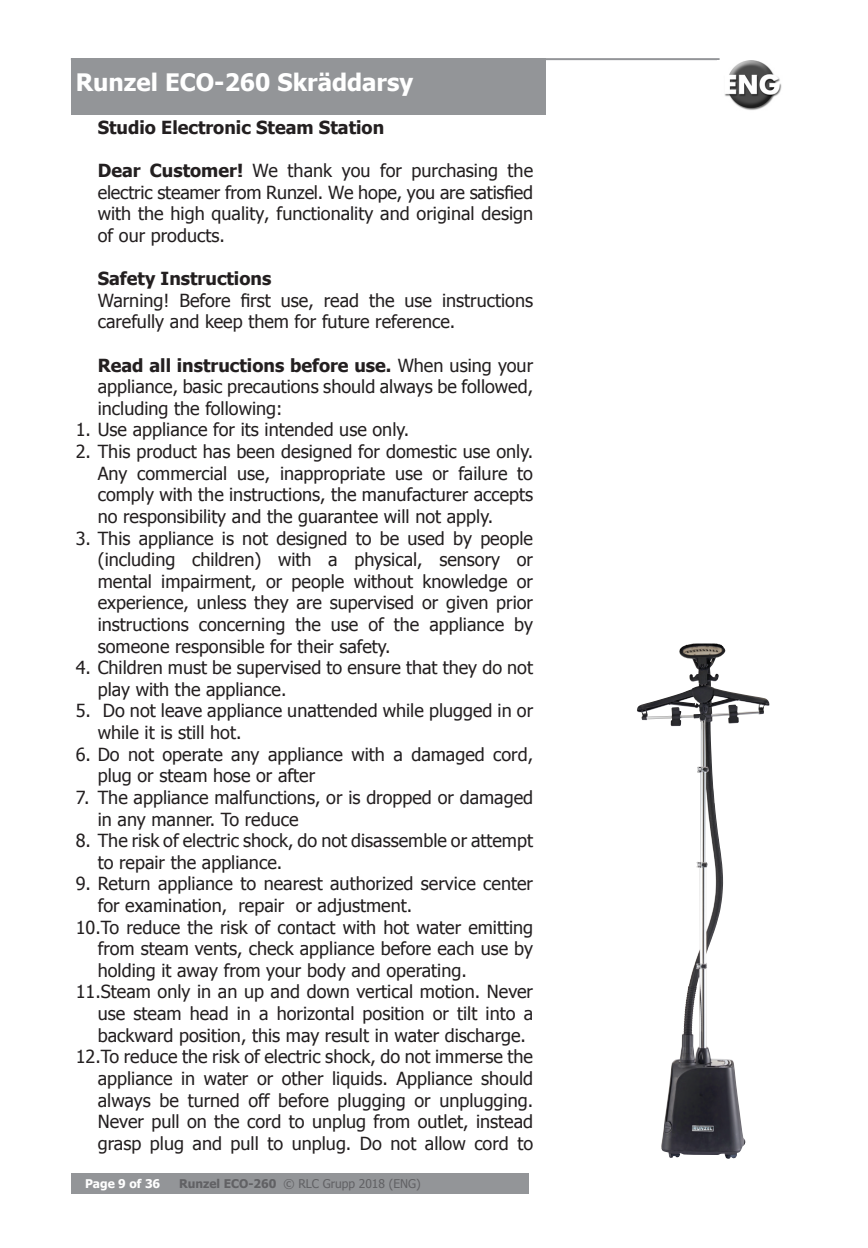
<style>
.page{position:relative;width:868px;height:1248px;background:#fff}
.page>*{position:absolute;margin:0;border:0;box-sizing:border-box;transform-origin:0 0}
.Body_Text_3{font:700 24px "Tahoma";color:#fff}
.Body_Text_3-2{font:18px/21.6px "Tahoma";color:#231f20}
.Body_Text_3-3{font:700 18px "Tahoma";color:#231f20}
.t1{font:12px "Tahoma";color:#616164}
.t2{font:700 12px "Tahoma";color:#fff}
.s1{font-style:inherit}
.s2{font-weight:700}
</style>
<div class="page">
<div style="left:71px;top:1173px;width:457px;height:20px;background:#939598"></div>
<hr style="left:71px;top:58px;width:648px;height:2px;background:#939598">
<img style="left:724px;top:61px;width:58px;height:49px">
<div style="left:71px;top:58px;width:474px;height:57px;background:#939598"></div>
<img style="left:637px;top:643px;width:79px;height:222px">
<p class="Body_Text_3" style="left:76px;top:70px;width:339px"><span class="s1">R</span>unzel ECO<span class="s1">-260</span> Skräddarsy</p>
<p class="Body_Text_3-3" style="left:98px;top:115px;width:288px">S<span class="s1">tudio</span> Electronic Steam Station</p>
<p class="Body_Text_3-2" style="left:98px;top:159px;width:437px;text-align:justify"><span class="s2">Dear Customer!</span> We thank you for purchasing the electric steamer from Runzel. We hope, you are satisfied with the high quality, functionality and original design of our products.</p>
<p class="Body_Text_3-2" style="left:98px;top:267px;width:437px"><span class="s2">Safety Instructions<br></span>Warning! Before first use, read the use instructions carefully and keep them for future reference.</p>
<p class="Body_Text_3-2" style="left:98px;top:353px;width:437px;text-align:justify"><span class="s2">Read all instructions before use.</span> When using your appliance, basic precautions should always be followed, including the following:</p>
<p class="Body_Text_3-2" style="left:76px;top:418px;width:335px">1. Use appliance for its intended use only.</p>
<p class="Body_Text_3-2" style="left:98px;top:440px;width:437px;text-align:justify;text-indent:-22px">2. This product has been designed for domestic use only.<br>Any commercial use, inappropriate use or failure to comply with the instructions, the manufacturer accepts no responsibility and the guarantee will not apply.</p>
<p class="Body_Text_3-2" style="left:98px;top:526px;width:437px;text-align:justify;text-indent:-22px">3. This appliance is not designed to be used by people (including children) with a physical, sensory or mental impairment, or people without knowledge or experience, unless they are supervised or given prior instructions concerning the use of the appliance by someone responsible for their safety.</p>
<p class="Body_Text_3-2" style="left:98px;top:656px;width:437px;text-indent:-22px">4. Children must be supervised to ensure that they do not play with the appliance.</p>
<p class="Body_Text_3-2" style="left:98px;top:699px;width:437px;text-indent:-22px">5. Do not leave appliance unattended while plugged in or while it is still hot.</p>
<p class="Body_Text_3-2" style="left:98px;top:742px;width:437px;text-indent:-22px">6. Do not operate any appliance with a damaged cord, plug or steam hose or after</p>
<p class="Body_Text_3-2" style="left:98px;top:785px;width:437px;text-indent:-22px">7. The appliance malfunctions, or is dropped or damaged in any manner. To reduce</p>
<p class="Body_Text_3-2" style="left:98px;top:828px;width:437px;text-indent:-22px">8. The risk of electric shock, do not disassemble or attempt to repair the appliance.</p>
<p class="Body_Text_3-2" style="left:76px;top:872px;width:459px">9. Return appliance to nearest authorized service center</p>
<p class="Body_Text_3-2" style="left:98px;top:893px;width:316px">for examination, repair or adjustment.</p>
<p class="Body_Text_3-2" style="left:76px;top:915px;width:459px">10.To reduce the risk of contact with hot water emitting</p>
<p class="Body_Text_3-2" style="left:98px;top:936px;width:437px">from steam vents, check appliance before each use by</p>
<p class="Body_Text_3-2" style="left:98px;top:958px;width:370px">holding it away from your body and operating.</p>
<p class="Body_Text_3-2" style="left:76px;top:980px;width:459px">11.Steam only in an up and down vertical motion. Never</p>
<p class="Body_Text_3-2" style="left:98px;top:1001px;width:437px">use steam head in a horizontal position or tilt into a</p>
<p class="Body_Text_3-2" style="left:98px;top:1023px;width:429px">backward position, this may result in water discharge.</p>
<p class="Body_Text_3-2" style="left:76px;top:1044px;width:459px">12.To reduce the risk of electric shock, do not immerse the</p>
<p class="Body_Text_3-2" style="left:98px;top:1066px;width:437px">appliance in water or other liquids. Appliance should</p>
<p class="Body_Text_3-2" style="left:98px;top:1088px;width:437px">always be turned off before plugging or unplugging.</p>
<p class="Body_Text_3-2" style="left:98px;top:1109px;width:437px">Never pull on the cord to unplug from outlet, instead</p>
<p class="Body_Text_3-2" style="left:98px;top:1131px;width:437px">grasp plug and pull to unplug. Do not allow cord to</p>
<p class="t2" style="left:85px;top:1174px;width:77px">Page 9 of 36</p>
<p class="t1" style="left:179px;top:1175px;width:243px"><span class="s2">Runzel</span> <span class="s2">E</span><span class="s2">CO</span><span class="s2">-260</span> © RLC Grupp 2018 (ENG)</p>
</div>
